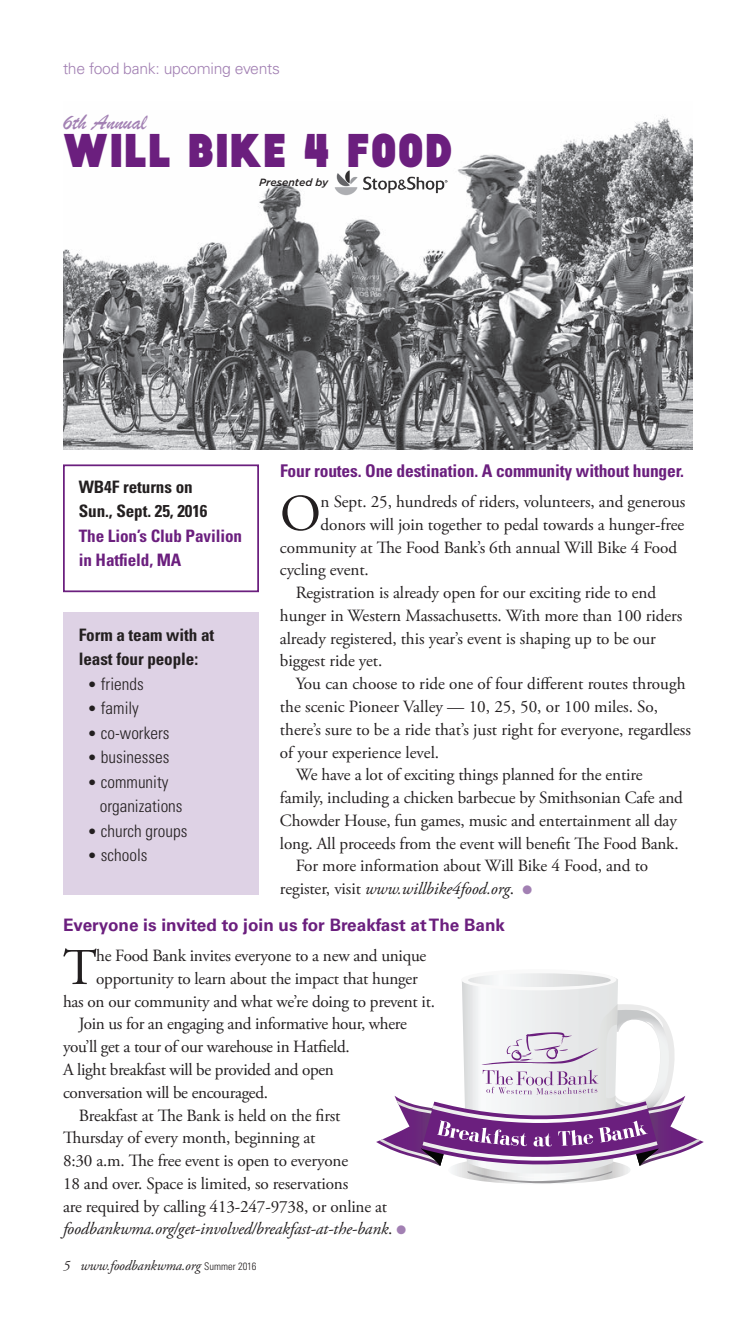
<style>
.page{position:relative;width:756px;height:1323px;background:#fff}
.page>*{position:absolute;margin:0;border:0;box-sizing:border-box;transform-origin:0 0}
.body__w_drop_cap{font:51.45px "Adobe Garamond Pro";color:#231f20}
.t1{font:47.25px "Aguardiente";color:#6b1f7e}
.t2{font:22.75px "Brush Script";color:#a280b3}
.body_-_sidebar{font:700 condensed 17.5px "Univers LT Std";letter-spacing:-.01em;color:#6b1f7e}
.body{font:17.15px/22.8px "Adobe Garamond Pro";letter-spacing:-.01em;color:#231f20}
.body__w_drop_cap-2{font:17.15px "Adobe Garamond Pro";letter-spacing:-.01em;color:#231f20}
.body_-_sans_serif{font:300 condensed 17.15px/24.5px "Univers LT Std";color:#231f20}
.body_-_sidebar-2{font:700 condensed 17.15px/24.5px "Univers LT Std";letter-spacing:-.005em;color:#231f20}
.Headline_-_sidebar{font:700 17.15px "Univers LT Std";color:#6b1f7e}
.body_-_sidebar-3{font:700 condensed 17.15px/24.5px "Univers LT Std";letter-spacing:-.005em;color:#6b1f7e}
.t3{font:300 15.75px "Univers LT Std";letter-spacing:-.015em;color:#a280b3}
.t4{font:italic 14px "Adobe Garamond Pro";letter-spacing:-.01em;color:#231f20}
.t5{font:italic 500 10.5px "Gotham";color:#231f20}
.s1{font-size:15.75px}
.s2{font-style:italic}
.s3{color:#a280b3}
.s4{font-family:"Univers LT Std";font-weight:300;font-style:normal;font-stretch:condensed;font-size:10.5px}
</style>
<div class="page">
<svg style="left:376px;top:973px;width:328px;height:211px"></svg>
<img style="left:63px;top:118px;width:630px;height:332px">
<div style="left:63px;top:464px;width:196px;height:128px;border:2px solid #6b1f7e"></div>
<div style="left:63px;top:612px;width:196px;height:283px;background:#ded2e5"></div>
<img style="left:334px;top:169px;width:113px;height:27px">
<p class="t3" style="left:63px;top:59px;width:219px">the food bank: upcoming events</p>
<p class="t2" style="left:63px;top:108px;width:85px">6th Annual</p>
<p class="t1" style="left:63px;top:124px;width:391px">WILL BIKE 4 FOOD</p>
<p class="t5" style="left:259px;top:175px;width:71px">Presented by</p>
<p class="body_-_sidebar-2" style="left:79px;top:474px;width:116px">WB4F returns on</p>
<p class="body_-_sidebar-2" style="left:79px;top:499px;width:130px">Sun., Sept. 25, 2016</p>
<p class="body_-_sidebar-3" style="left:79px;top:523px;width:165px">The Lion’s Club Pavilion in Hatfield, MA</p>
<p class="body_-_sidebar-2" style="left:79px;top:622px;width:137px">Form a team with at least four people:</p>
<p class="body_-_sans_serif" style="left:88px;top:671px;width:58px"><span class="s1">•</span> friends</p>
<p class="body_-_sans_serif" style="left:88px;top:696px;width:53px"><span class="s1">•</span> family</p>
<p class="body_-_sans_serif" style="left:88px;top:720px;width:83px"><span class="s1">•</span> co-workers</p>
<p class="body_-_sans_serif" style="left:88px;top:745px;width:83px"><span class="s1">•</span> businesses</p>
<p class="body_-_sans_serif" style="left:100px;top:769px;width:84px;text-indent:-12px"><span class="s1">•</span> community organizations</p>
<p class="body_-_sans_serif" style="left:88px;top:818px;width:102px"><span class="s1">•</span> church groups</p>
<p class="body_-_sans_serif" style="left:88px;top:843px;width:62px"><span class="s1">•</span> schools</p>
<p class="body_-_sidebar" style="left:280px;top:460px;width:406px">Four routes. One destination. A community without hunger.</p>
<p class="body__w_drop_cap" style="left:280px;top:483px;width:42px">O</p>
<p class="body__w_drop_cap-2" style="left:321px;top:491px;width:366px">n Sept. 25, hundreds of riders, volunteers, and generous</p>
<p class="body__w_drop_cap-2" style="left:321px;top:514px;width:365px">donors will join together to pedal towards a hunger-free</p>
<p class="body__w_drop_cap-2" style="left:280px;top:537px;width:399px">community at The Food Bank’s 6th annual Will Bike 4 Food</p>
<p class="body__w_drop_cap-2" style="left:280px;top:560px;width:90px">cycling event.</p>
<p class="body" style="left:280px;top:582px;width:404px;text-indent:16px">Registration is already open for our exciting ride to end hunger in Western Massachusetts. With more than 100 riders already registered, this year’s event is shaping up to be our biggest ride yet.</p>
<p class="body" style="left:280px;top:673px;width:413px;text-indent:16px">You can choose to ride one of four different routes through the scenic Pioneer Valley — 10, 25, 50, or 100 miles. So, there’s sure to be a ride that’s just right for everyone, regardless of your experience level.</p>
<p class="body" style="left:280px;top:764px;width:405px;text-indent:16px">We have a lot of exciting things planned for the entire family, including a chicken barbecue by Smithsonian Cafe and Chowder House, fun games, music and entertainment all day long. All proceeds from the event will benefit The Food Bank.</p>
<p class="body" style="left:280px;top:855px;width:370px;text-indent:16px">For more information about Will Bike 4 Food, and to register, visit <span class="s2">www.willbike4food.org</span>. <span class="s3">●</span></p>
<p class="Headline_-_sidebar" style="left:63px;top:915px;width:444px">Everyone is invited to join us for Breakfast at The Bank</p>
<p class="body__w_drop_cap" style="left:63px;top:937px;width:35px">T</p>
<p class="body__w_drop_cap-2" style="left:96px;top:945px;width:332px">he Food Bank invites everyone to a new and unique</p>
<p class="body__w_drop_cap-2" style="left:96px;top:968px;width:323px">opportunity to learn about the impact that hunger</p>
<p class="body__w_drop_cap-2" style="left:63px;top:991px;width:374px">has on our community and what we’re doing to prevent it.</p>
<p class="body" style="left:63px;top:1013px;width:345px;text-indent:16px">Join us for an engaging and informative hour, where you’ll get a tour of our warehouse in Hatfield.<br>A light breakfast will be provided and open conversation will be encouraged.</p>
<p class="body" style="left:63px;top:1104px;width:345px;text-indent:16px">Breakfast at The Bank is held on the first<br>Thursday of every month, beginning at<br>8:30 a.m. The free event is open to everyone<br>18 and over. Space is limited, so reservations<br>are required by calling 413-247-9738, or online at <span class="s2">foodbankwma.org/get-involved/breakfast-at-the-bank</span>. <span class="s3">●</span></p>
<p class="t4" style="left:63px;top:1257px;width:195px">5 www.foodbankwma.org <span class="s4">Summer 2016</span></p>
</div>
